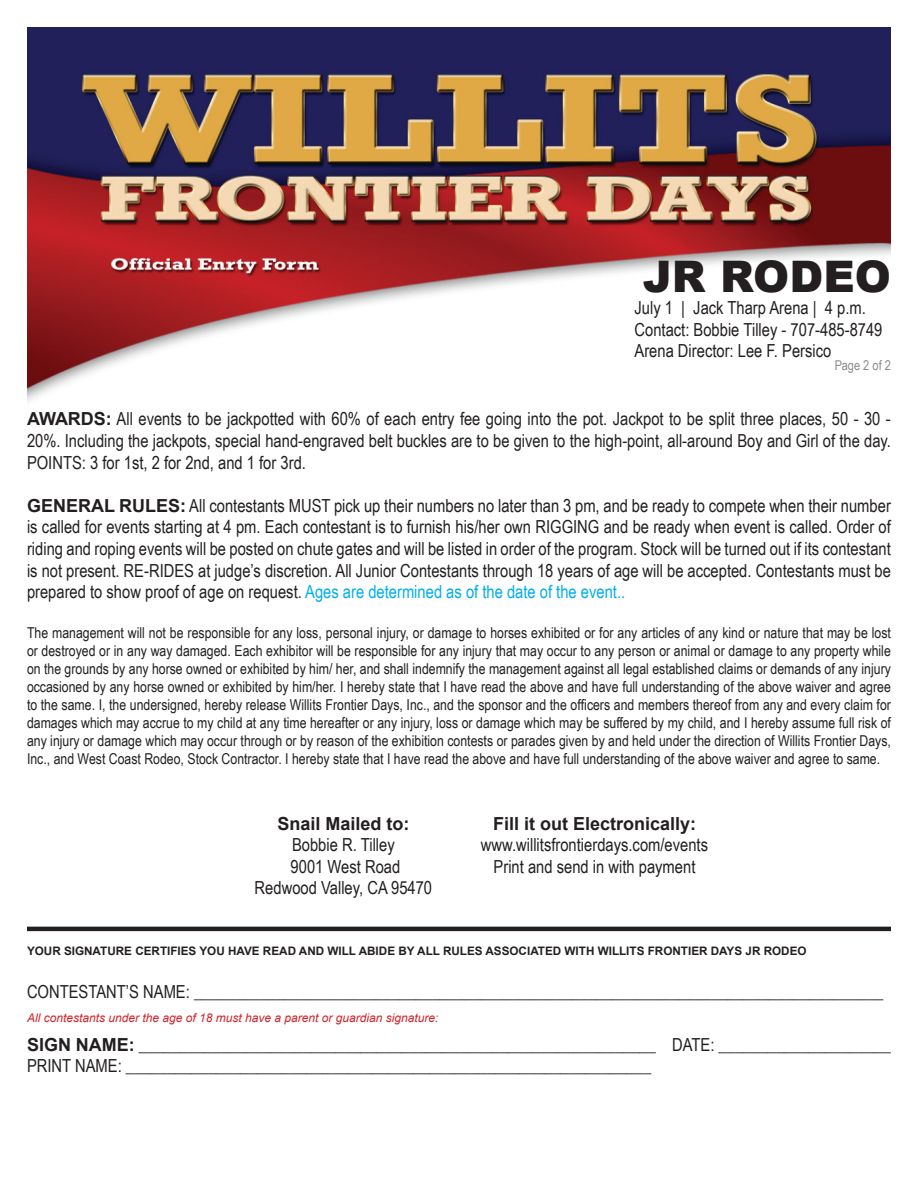
<style>
.page{position:relative;width:918px;height:1188px;background:#fff}
.page>*{position:absolute;margin:0;border:0;box-sizing:border-box;transform-origin:0 0}
.t1{font:900 43.5px "Arial";color:#231f20}
.t2{font:18px/21.6px "Arial Narrow";color:#231f20;text-align:justify}
.t3{font:700 18px "Arial";color:#231f20}
.t4{font:15px/18px "Arial Narrow";color:#231f20;text-align:justify}
.t5{font:13.5px "Arial Narrow";color:#231f20}
.t6{font:italic 12px "Arial";color:#d1232a}
.t7{font:700 11.7px "Arial";color:#231f20}
.s1{font-family:"Arial";font-weight:700}
.s2{color:#00aeef}
</style>
<div class="page">
<img style="left:27px;top:27px;width:864px;height:905px">
<hr style="left:27px;top:927px;width:864px;height:4px;background:#231f20">
<h1 class="t1" style="left:643px;top:245px;width:250px">JR RODEO</h1>
<p class="t2" style="left:634px;top:296px;width:250px;text-align:left">July 1 | Jack Tharp Arena | 4 p.m.<br>Contact: Bobbie Tilley - 707-485-8749<br>Arena Director: Lee F. Persico</p>
<p class="t5" style="left:834px;top:356px;width:58px">Page 2 of 2</p>
<p class="t2" style="left:27px;top:408px;width:866px"><span class="s1">AWARDS:</span> All events to be jackpotted with 60% of each entry fee going into the pot. Jackpot to be split three places, 50 - 30 - 20%. Including the jackpots, special hand-engraved belt buckles are to be given to the high-point, all-around Boy and Girl of the day.<br>POINTS: 3 for 1st, 2 for 2nd, and 1 for 3rd.</p>
<p class="t2" style="left:27px;top:494px;width:865px"><span class="s1">GENERAL RULES:</span> All contestants MUST pick up their numbers no later than 3 pm, and be ready to compete when their number is called for events starting at 4 pm. Each contestant is to furnish his/her own RIGGING and be ready when event is called. Order of riding and roping events will be posted on chute gates and will be listed in order of the program. Stock will be turned out if its contestant is not present. RE-RIDES at judge’s discretion. All Junior Contestants through 18 years of age will be accepted. Contestants must be prepared to show proof of age on request. <span class="s2">Ages are determined as of the date of the event..</span></p>
<p class="t4" style="left:27px;top:623px;width:866px">The management will not be responsible for any loss, personal injury, or damage to horses exhibited or for any articles of any kind or nature that may be lost or destroyed or in any way damaged. Each exhibitor will be responsible for any injury that may occur to any person or animal or damage to any property while on the grounds by any horse owned or exhibited by him/ her, and shall indemnify the management against all legal established claims or demands of any injury occasioned by any horse owned or exhibited by him/her. I hereby state that I have read the above and have full understanding of the above waiver and agree to the same. I, the undersigned, hereby release Willits Frontier Days, Inc., and the sponsor and the officers and members thereof from any and every claim for damages which may accrue to my child at any time hereafter or any injury, loss or damage which may be suffered by my child, and I hereby assume full risk of any injury or damage which may occur through or by reason of the exhibition contests or parades given by and held under the direction of Willits Frontier Days, Inc., and West Coast Rodeo, Stock Contractor. I hereby state that I have read the above and have full understanding of the above waiver and agree to same.</p>
<p class="t3" style="left:277px;top:811px;width:134px">Snail Mailed to:</p>
<p class="t2" style="left:255px;top:833px;width:179px;text-align:center">Bobbie R. Tilley<br>9001 West Road<br>Redwood Valley, CA 95470</p>
<p class="t3" style="left:493px;top:811px;width:205px">Fill it out Electronically:</p>
<p class="t2" style="left:481px;top:833px;width:229px;text-align:center">www.willitsfrontierdays.com/events<br>Print and send in with payment</p>
<p class="t7" style="left:27px;top:943px;width:781px">YOUR SIGNATURE CERTIFIES YOU HAVE READ AND WILL ABIDE BY ALL RULES ASSOCIATED WITH WILLITS FRONTIER DAYS JR RODEO</p>
<p class="t2" style="left:27px;top:980px;width:858px">CONTESTANT’S NAME: ____________________________________________________________________________________</p>
<p class="t6" style="left:27px;top:1010px;width:413px">All contestants under the age of 18 must have a parent or guardian signature:</p>
<p class="t2" style="left:27px;top:1033px;width:865px"><span class="s1">SIGN NAME:</span> _______________________________________________________________ DATE: _____________________<br>PRINT NAME: ________________________________________________________________</p>
</div>
